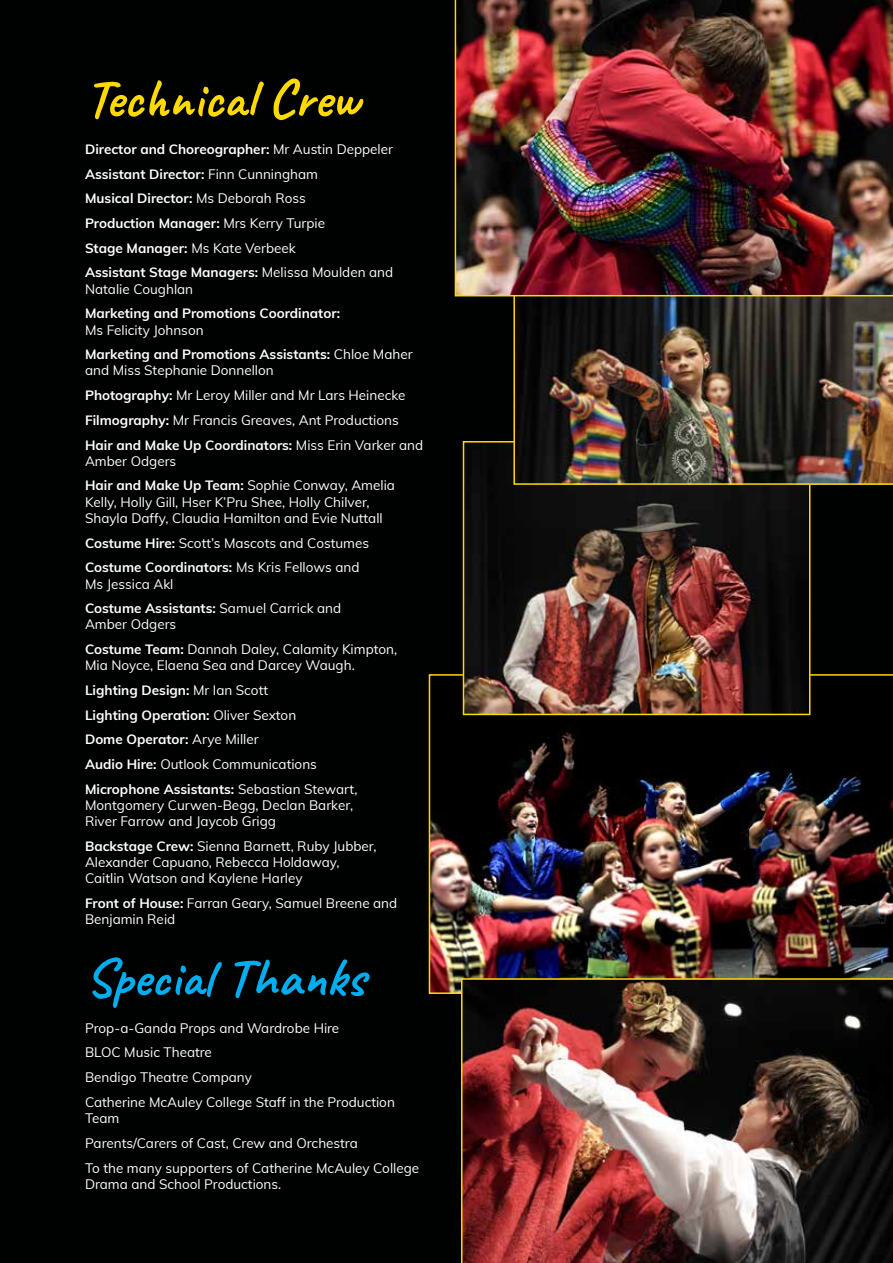
<style>
.page{position:relative;width:893px;height:1263px;background:#000101}
.page>*{position:absolute;margin:0;border:0;box-sizing:border-box;transform-origin:0 0}
.t1{font:54px "Caveat";color:#ffda00}
.t2{font:54px "Caveat";color:#00aeef}
.t3{font:13.5px/24.8px "Muli";color:#fff}
.t4{font:700 13.5px/24.8px "Muli";color:#fff}
.s1{font-weight:400}
.s2{font-weight:700}
</style>
<div class="page">
<img style="left:429px;top:674px;width:464px;height:320px">
<img style="left:461px;top:978px;width:432px;height:285px">
<img style="left:466px;top:444px;width:341px;height:268px">
<div style="left:463px;top:441px;width:347px;height:274px;border:2px solid #ffda00"></div>
<img style="left:513px;top:296px;width:380px;height:189px">
<img style="left:455px;top:0;width:438px;height:296px">
<h1 class="t1" style="left:85px;top:65px;width:276px">Technical Crew</h1>
<p class="t4" style="left:85px;top:136px;width:310px">Director and Choreographer: <span class="s1">Mr Austin Deppeler </span>Assistant Director: <span class="s1">Finn Cunningham<br></span>Musical Director: <span class="s1">Ms Deborah Ross<br></span>Production Manager: <span class="s1">Mrs Kerry Turpie<br></span>Stage Manager: <span class="s1">Ms Kate Verbeek<br></span>Assistant Stage Managers: <span class="s1">Melissa Moulden and</span></p>
<p class="t3" style="left:85px;top:276px;width:110px">Natalie Coughlan</p>
<p class="t4" style="left:85px;top:300px;width:257px">Marketing and Promotions Coordinator:</p>
<p class="t4" style="left:85px;top:317px;width:329px"><span class="s1">Ms Felicity Johnson<br></span>Marketing and Promotions Assistants: <span class="s1">Chloe Maher</span></p>
<p class="t3" style="left:85px;top:358px;width:340px">and Miss Stephanie Donnellon<br><span class="s2">Photography:</span> Mr Leroy Miller and Mr Lars Heinecke <span class="s2">Filmography:</span> Mr Francis Greaves, Ant Productions <span class="s2">Hair and Make Up Coordinators:</span> Miss Erin Varker and</p>
<p class="t3" style="left:85px;top:448px;width:311px">Amber Odgers<br><span class="s2">Hair and Make Up Team:</span> Sophie Conway, Amelia</p>
<p class="t3" style="left:85px;top:493px;width:299px;line-height:16.2px">Kelly, Holly Gill, Hser K’Pru Shee, Holly Chilver,<br>Shayla Daffy, Claudia Hamilton and Evie Nuttall</p>
<p class="t3" style="left:85px;top:530px;width:286px"><span class="s2">Costume Hire:</span> Scott’s Mascots and Costumes<br><span class="s2">Costume Coordinators:</span> Ms Kris Fellows and</p>
<p class="t3" style="left:85px;top:571px;width:258px">Ms Jessica Akl<br><span class="s2">Costume Assistants:</span> Samuel Carrick and</p>
<p class="t3" style="left:85px;top:611px;width:314px">Amber Odgers<br><span class="s2">Costume Team:</span> Dannah Daley, Calamity Kimpton,</p>
<p class="t3" style="left:85px;top:652px;width:274px">Mia Noyce, Elaena Sea and Darcey Waugh.<br><span class="s2">Lighting Design:</span> Mr Ian Scott<br><span class="s2">Lighting Operation:</span> Oliver Sexton<br><span class="s2">Dome Operator:</span> Arye Miller<br><span class="s2">Audio Hire:</span> Outlook Communications <span class="s2">Microphone Assistants:</span> Sebastian Stewart,</p>
<p class="t3" style="left:85px;top:796px;width:270px;line-height:16.2px">Montgomery Curwen-Begg, Declan Barker,<br>River Farrow and Jaycob Grigg</p>
<p class="t3" style="left:85px;top:837px;width:293px;line-height:16.2px"><span class="s2">Backstage Crew:</span> Sienna Barnett, Ruby Jubber,<br>Alexander Capuano, Rebecca Holdaway,<br>Caitlin Watson and Kaylene Harley</p>
<p class="t3" style="left:85px;top:894px;width:314px;line-height:16.2px"><span class="s2">Front of House:</span> Farran Geary, Samuel Breene and<br>Benjamin Reid</p>
<h1 class="t2" style="left:85px;top:943px;width:281px">Special Thanks</h1>
<p class="t3" style="left:85px;top:1015px;width:311px">Prop-a-Ganda Props and Wardrobe Hire<br>BLOC Music Theatre<br>Bendigo Theatre Company<br>Catherine McAuley College Staff in the Production</p>
<p class="t3" style="left:85px;top:1105px;width:336px">Team<br>Parents/Carers of Cast, Crew and Orchestra<br>To the many supporters of Catherine McAuley College</p>
<p class="t3" style="left:85px;top:1171px;width:198px">Drama and School Productions.</p>
</div>
